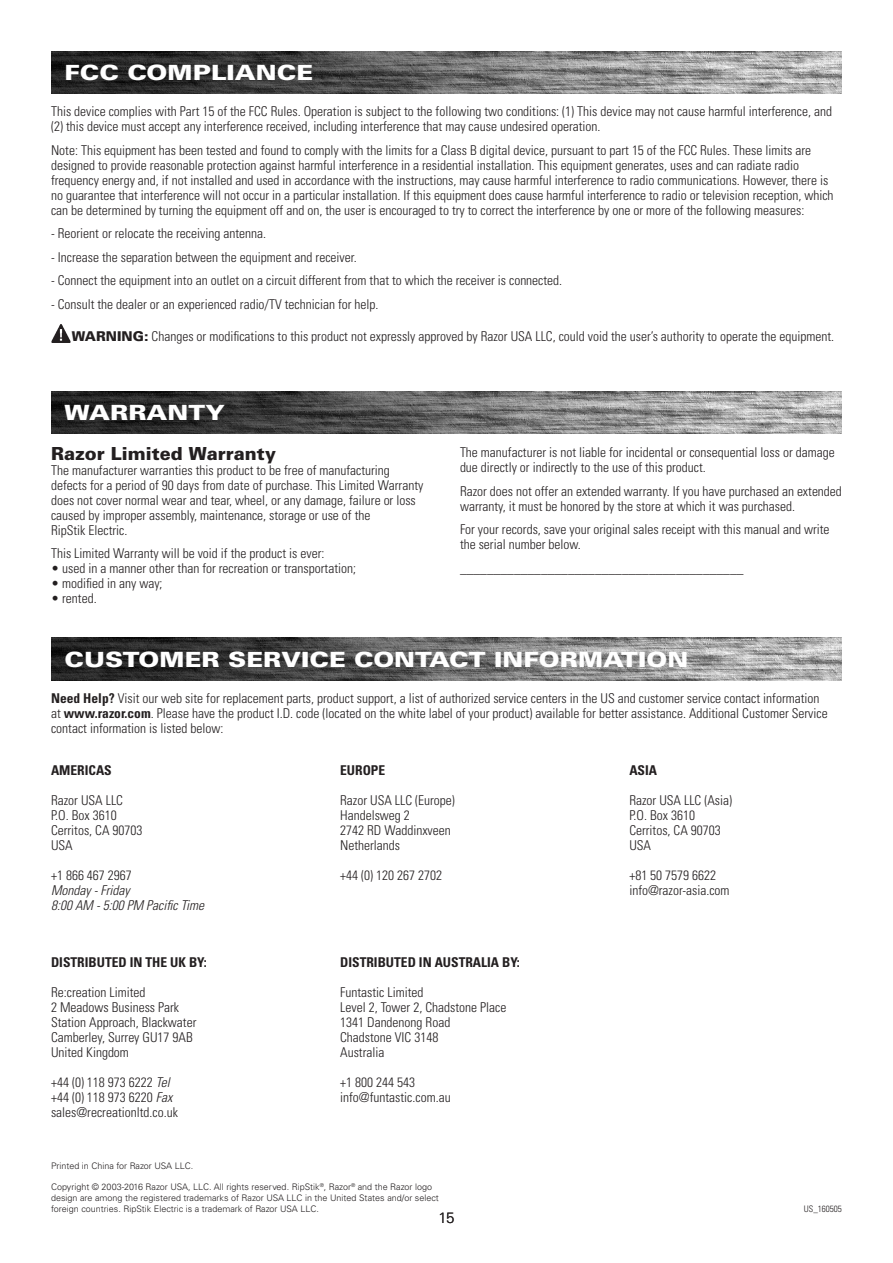
<style>
.page{position:relative;width:893px;height:1263px;background:#fff}
.page>*{position:absolute;margin:0;border:0;box-sizing:border-box;transform-origin:0 0}
.Copy_No_Space{font:900 21px "Univers LT Std";color:#fff;scale:1.2 1}
.Copy_Space_After{font:900 18px "Univers LT Std";color:#231f20}
.t1{font:300 15px "Univers LT Std";color:#231f20}
.Copy_Space_After-2{font:300 condensed 13.5px/15px "Univers LT Std";color:#231f20}
.Copy_No_Space-2{font:300 condensed 13.5px "Univers LT Std";color:#231f20}
.Copy_No_Space-3{font:700 condensed 13.5px "Univers LT Std";color:#231f20}
.Copy_No_Space-4{font:italic 300 condensed 13.5px "Univers LT Std";color:#231f20}
.t2{font:300 9px/10.8px "Univers LT Std";color:#231f20}
.t3{font:300 condensed 9px "Univers LT Std";color:#231f20}
.s1{font-weight:900;font-stretch:normal}
.s2{font-weight:700}
.s3{font-style:italic}
</style>
<div class="page">
<img style="left:51px;top:51px;width:791px;height:43px">
<img style="left:51px;top:391px;width:791px;height:43px">
<img style="left:51px;top:638px;width:791px;height:42px">
<img style="left:51px;top:324px;width:19px;height:19px">
<p class="Copy_No_Space" style="left:65px;top:59px;width:209px">FCC COMPLIANCE</p>
<p class="Copy_Space_After-2" style="left:51px;top:104px;width:783px">This device complies with Part 15 of the FCC Rules. Operation is subject to the following two conditions: (1) This device may not cause harmful interference, and (2) this device must accept any interference received, including interference that may cause undesired operation.</p>
<p class="Copy_Space_After-2" style="left:51px;top:142px;width:784px">Note: This equipment has been tested and found to comply with the limits for a Class B digital device, pursuant to part 15 of the FCC Rules. These limits are designed to provide reasonable protection against harmful interference in a residential installation. This equipment generates, uses and can radiate radio frequency energy and, if not installed and used in accordance with the instructions, may cause harmful interference to radio communications. However, there is no guarantee that interference will not occur in a particular installation. If this equipment does cause harmful interference to radio or television reception, which can be determined by turning the equipment off and on, the user is encouraged to try to correct the interference by one or more of the following measures:</p>
<p class="Copy_Space_After-2" style="left:51px;top:226px;width:217px">- Reorient or relocate the receiving antenna.</p>
<p class="Copy_Space_After-2" style="left:51px;top:249px;width:307px">- Increase the separation between the equipment and receiver.</p>
<p class="Copy_Space_After-2" style="left:51px;top:273px;width:513px">- Connect the equipment into an outlet on a circuit different from that to which the receiver is connected.</p>
<p class="Copy_Space_After-2" style="left:51px;top:296px;width:329px">- Consult the dealer or an experienced radio/TV technician for help.</p>
<p class="Copy_Space_After-2" style="left:72px;top:329px;width:764px"><span class="s1">WARNING:</span> Changes or modifications to this product not expressly approved by Razor USA LLC, could void the user’s authority to operate the equipment.</p>
<p class="Copy_No_Space" style="left:65px;top:399px;width:135px">WARRANTY</p>
<p class="Copy_Space_After" style="left:51px;top:442px;width:227px">Razor Limited Warranty</p>
<p class="Copy_Space_After-2" style="left:51px;top:462px;width:374px">The manufacturer warranties this product to be free of manufacturing defects for a period of 90 days from date of purchase. This Limited Warranty does not cover normal wear and tear, wheel, or any damage, failure or loss caused by improper assembly, maintenance, storage or use of the<br>RipStik Electric.</p>
<p class="Copy_Space_After-2" style="left:51px;top:546px;width:275px">This Limited Warranty will be void if the product is ever:</p>
<p class="Copy_Space_After-2" style="left:51px;top:561px;width:307px">• used in a manner other than for recreation or transportation;</p>
<p class="Copy_Space_After-2" style="left:51px;top:576px;width:113px">• modified in any way;</p>
<p class="Copy_Space_After-2" style="left:51px;top:591px;width:47px">• rented.</p>
<p class="Copy_Space_After-2" style="left:460px;top:445px;width:376px">The manufacturer is not liable for incidental or consequential loss or damage due directly or indirectly to the use of this product.</p>
<p class="Copy_Space_After-2" style="left:460px;top:484px;width:383px">Razor does not offer an extended warranty. If you have purchased an extended warranty, it must be honored by the store at which it was purchased.</p>
<p class="Copy_Space_After-2" style="left:460px;top:522px;width:371px">For your records, save your original sales receipt with this manual and write the serial number below.</p>
<p class="Copy_Space_After-2" style="left:460px;top:561px;width:285px">__________________________________________</p>
<p class="Copy_No_Space" style="left:65px;top:646px;width:521px">CUSTOMER SERVICE CONTACT INFORMATION</p>
<p class="Copy_Space_After-2" style="left:51px;top:691px;width:778px"><span class="s2">Need Help?</span> Visit our web site for replacement parts, product support, a list of authorized service centers in the US and customer service contact information at <span class="s2">www.razor.com</span>. Please have the product I.D. code (located on the white label of your product) available for better assistance. Additional Customer Service contact information is listed below:</p>
<p class="Copy_No_Space-3" style="left:51px;top:762px;width:62px">AMERICAS</p>
<p class="Copy_No_Space-2" style="left:51px;top:792px;width:73px">Razor USA LLC</p>
<p class="Copy_No_Space-2" style="left:51px;top:807px;width:67px">P.O. Box 3610</p>
<p class="Copy_No_Space-2" style="left:51px;top:822px;width:93px">Cerritos, CA 90703</p>
<p class="Copy_No_Space-2" style="left:51px;top:837px;width:23px">USA</p>
<p class="Copy_No_Space-2" style="left:51px;top:867px;width:82px">+1 866 467 2967</p>
<p class="Copy_No_Space-4" style="left:51px;top:882px;width:80px">Monday - Friday</p>
<p class="Copy_No_Space-4" style="left:51px;top:897px;width:154px">8:00 AM - 5:00 PM Pacific Time</p>
<p class="Copy_No_Space-3" style="left:51px;top:953px;width:157px">DISTRIBUTED IN THE UK BY:</p>
<p class="Copy_No_Space-2" style="left:51px;top:984px;width:96px">Re:creation Limited</p>
<p class="Copy_No_Space-2" style="left:51px;top:999px;width:130px">2 Meadows Business Park</p>
<p class="Copy_No_Space-2" style="left:51px;top:1014px;width:147px">Station Approach, Blackwater</p>
<p class="Copy_No_Space-2" style="left:51px;top:1029px;width:143px">Camberley, Surrey GU17 9AB</p>
<p class="Copy_No_Space-2" style="left:51px;top:1044px;width:79px">United Kingdom</p>
<p class="Copy_No_Space-2" style="left:51px;top:1074px;width:120px">+44 (0) 118 973 6222 <span class="s3">Tel</span></p>
<p class="Copy_No_Space-2" style="left:51px;top:1089px;width:123px">+44 (0) 118 973 6220 <span class="s3">Fax</span></p>
<p class="Copy_No_Space-2" style="left:51px;top:1104px;width:128px">sales@recreationltd.co.uk</p>
<p class="Copy_No_Space-3" style="left:340px;top:762px;width:47px">EUROPE</p>
<p class="Copy_No_Space-2" style="left:340px;top:792px;width:116px">Razor USA LLC (Europe)</p>
<p class="Copy_No_Space-2" style="left:340px;top:807px;width:71px">Handelsweg 2</p>
<p class="Copy_No_Space-2" style="left:340px;top:822px;width:112px">2742 RD Waddinxveen</p>
<p class="Copy_No_Space-2" style="left:340px;top:837px;width:61px">Netherlands</p>
<p class="Copy_No_Space-2" style="left:340px;top:867px;width:103px">+44 (0) 120 267 2702</p>
<p class="Copy_No_Space-3" style="left:340px;top:953px;width:181px">DISTRIBUTED IN AUSTRALIA BY:</p>
<p class="Copy_No_Space-2" style="left:340px;top:984px;width:85px">Funtastic Limited</p>
<p class="Copy_No_Space-2" style="left:340px;top:999px;width:168px">Level 2, Tower 2, Chadstone Place</p>
<p class="Copy_No_Space-2" style="left:340px;top:1014px;width:112px">1341 Dandenong Road</p>
<p class="Copy_No_Space-2" style="left:340px;top:1029px;width:100px">Chadstone VIC 3148</p>
<p class="Copy_No_Space-2" style="left:340px;top:1044px;width:46px">Australia</p>
<p class="Copy_No_Space-2" style="left:340px;top:1074px;width:76px">+1 800 244 543</p>
<p class="Copy_No_Space-2" style="left:340px;top:1089px;width:112px">info@funtastic.com.au</p>
<p class="t2" style="left:51px;top:1160px;width:144px">Printed in China for Razor USA LLC.</p>
<p class="t2" style="left:51px;top:1182px;width:389px">Copyright © 2003-2016 Razor USA, LLC. All rights reserved. RipStik<sup>®</sup>, Razor<sup>®</sup> and the Razor logo design are among the registered trademarks of Razor USA LLC in the United States and/or select foreign countries. RipStik Electric is a trademark of Razor USA LLC.</p>
<p class="t1" style="left:438px;top:1208px;width:17px">15</p>
<p class="Copy_No_Space-3" style="left:629px;top:762px;width:29px">ASIA</p>
<p class="Copy_No_Space-2" style="left:629px;top:792px;width:104px">Razor USA LLC (Asia)</p>
<p class="Copy_No_Space-2" style="left:629px;top:807px;width:67px">P.O. Box 3610</p>
<p class="Copy_No_Space-2" style="left:629px;top:822px;width:93px">Cerritos, CA 90703</p>
<p class="Copy_No_Space-2" style="left:629px;top:837px;width:23px">USA</p>
<p class="Copy_No_Space-2" style="left:629px;top:867px;width:88px">+81 50 7579 6622</p>
<p class="Copy_No_Space-2" style="left:629px;top:882px;width:102px">info@razor-asia.com</p>
<p class="t3" style="left:804px;top:1203px;width:39px">US_160505</p>
</div>
